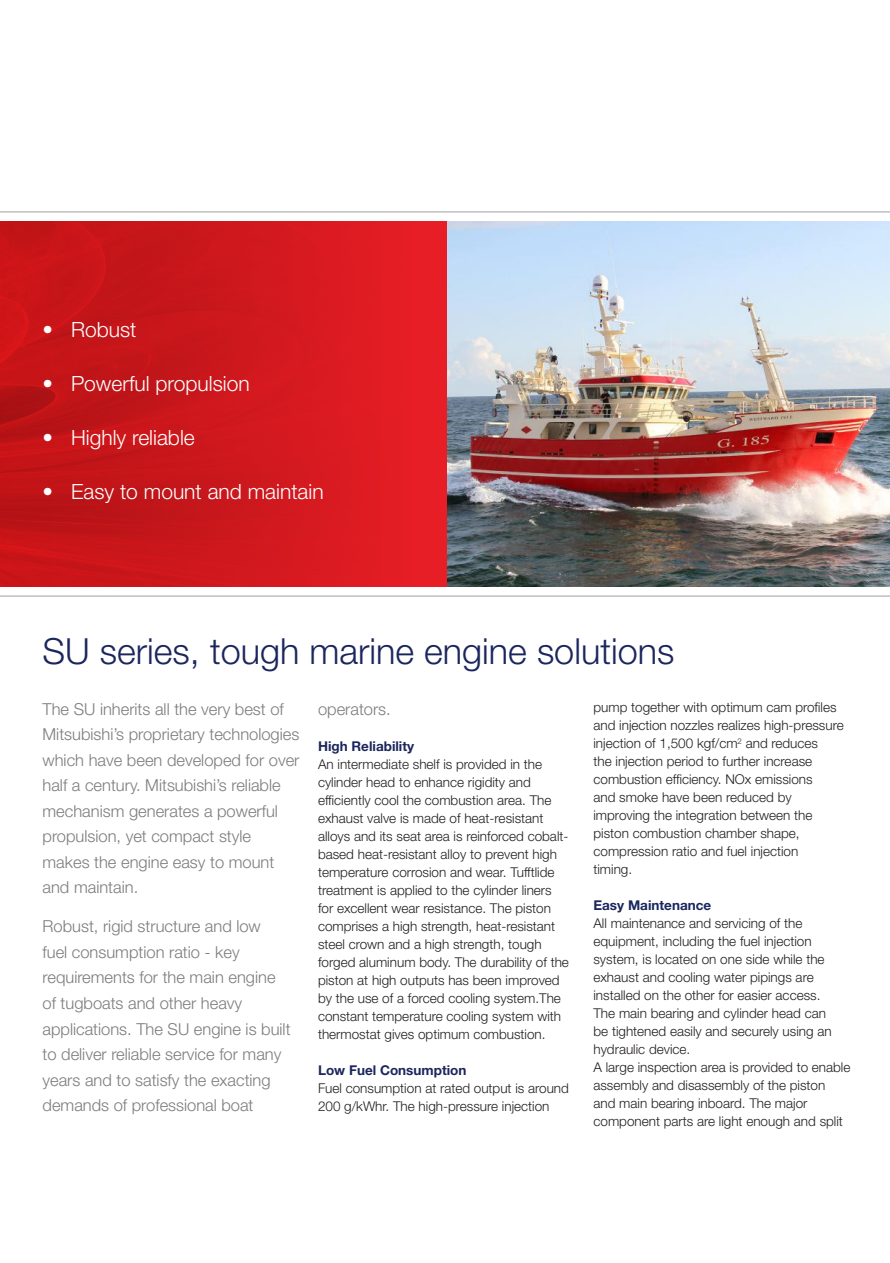
<style>
.page{position:relative;width:890px;height:1263px;background:#fff}
.page>*{position:absolute;margin:0;border:0;box-sizing:border-box;transform-origin:0 0}
.t1{font:300 36px "Helvetica Neue LT Std";color:#1b265d}
.t2{font:300 21px "Helvetica Neue LT Std";color:#fff}
.t3{font:300 16.5px/25.5px "Helvetica Neue LT Std";color:#7d7c7e}
.t4{font:300 13.5px/18px "Helvetica Neue LT Std";color:#241f1f}
.t5{font:700 13.5px "Helvetica Neue LT Std";color:#1b265d}
</style>
<div class="page">
<hr style="left:0;top:211px;width:889px;height:2px;background:#c0bfc1">
<hr style="left:0;top:595px;width:889px;height:2px;background:#c0bfc1">
<img style="left:446px;top:221px;width:443px;height:366px">
<svg style="left:0;top:221px;width:446px;height:366px;background:#d0181d"></svg>
<h2 class="t2" style="left:43px;top:316px;width:95px">• Robust</h2>
<h2 class="t2" style="left:43px;top:370px;width:209px">• Powerful propulsion</h2>
<h2 class="t2" style="left:43px;top:424px;width:154px">• Highly reliable</h2>
<h2 class="t2" style="left:43px;top:478px;width:282px">• Easy to mount and maintain</h2>
<h1 class="t1" style="left:43px;top:629px;width:633px">SU series, tough marine engine solutions</h1>
<p class="t3" style="left:43px;top:695px;width:258px">The SU inherits all the very best of<br>Mitsubishi’s proprietary technologies which have been developed for over half a century. Mitsubishi’s reliable mechanism generates a powerful propulsion, yet compact style makes the engine easy to mount and maintain.</p>
<p class="t3" style="left:43px;top:913px;width:249px">Robust, rigid structure and low<br>fuel consumption ratio - key requirements for the main engine of tugboats and other heavy applications. The SU engine is built to deliver reliable service for many years and to satisfy the exacting demands of professional boat</p>
<p class="t3" style="left:318px;top:695px;width:74px">operators.</p>
<p class="t5" style="left:318px;top:737px;width:98px">High Reliability</p>
<p class="t4" style="left:318px;top:754px;width:252px">An intermediate shelf is provided in the cylinder head to enhance rigidity and efficiently cool the combustion area. The exhaust valve is made of heat-resistant alloys and its seat area is reinforced cobalt&shy;based heat-resistant alloy to prevent high temperature corrosion and wear. Tufftlide treatment is applied to the cylinder liners for excellent wear resistance. The piston comprises a high strength, heat-resistant steel crown and a high strength, tough forged aluminum body. The durability of the piston at high outputs has been improved by the use of a forced cooling system.The constant temperature cooling system with thermostat gives optimum combustion.</p>
<p class="t5" style="left:318px;top:1061px;width:150px">Low Fuel Consumption</p>
<p class="t4" style="left:318px;top:1078px;width:252px">Fuel consumption at rated output is around<br>200 g/kWhr. The high-pressure injection</p>
<p class="t4" style="left:593px;top:698px;width:252px">pump together with optimum cam profiles and injection nozzles realizes high-pressure injection of 1,500 kgf/cm<sup>2</sup> and reduces<br>the injection period to further increase combustion efficiency. NOx emissions<br>and smoke have been reduced by improving the integration between the piston combustion chamber shape, compression ratio and fuel injection<br>timing.</p>
<p class="t5" style="left:593px;top:897px;width:119px">Easy Maintenance</p>
<p class="t4" style="left:593px;top:914px;width:258px">All maintenance and servicing of the equipment, including the fuel injection system, is located on one side while the exhaust and cooling water pipings are installed on the other for easier access.<br>The main bearing and cylinder head can<br>be tightened easily and securely using an hydraulic device.<br>A large inspection area is provided to enable assembly and disassembly of the piston and main bearing inboard. The major component parts are light enough and split</p>
</div>
